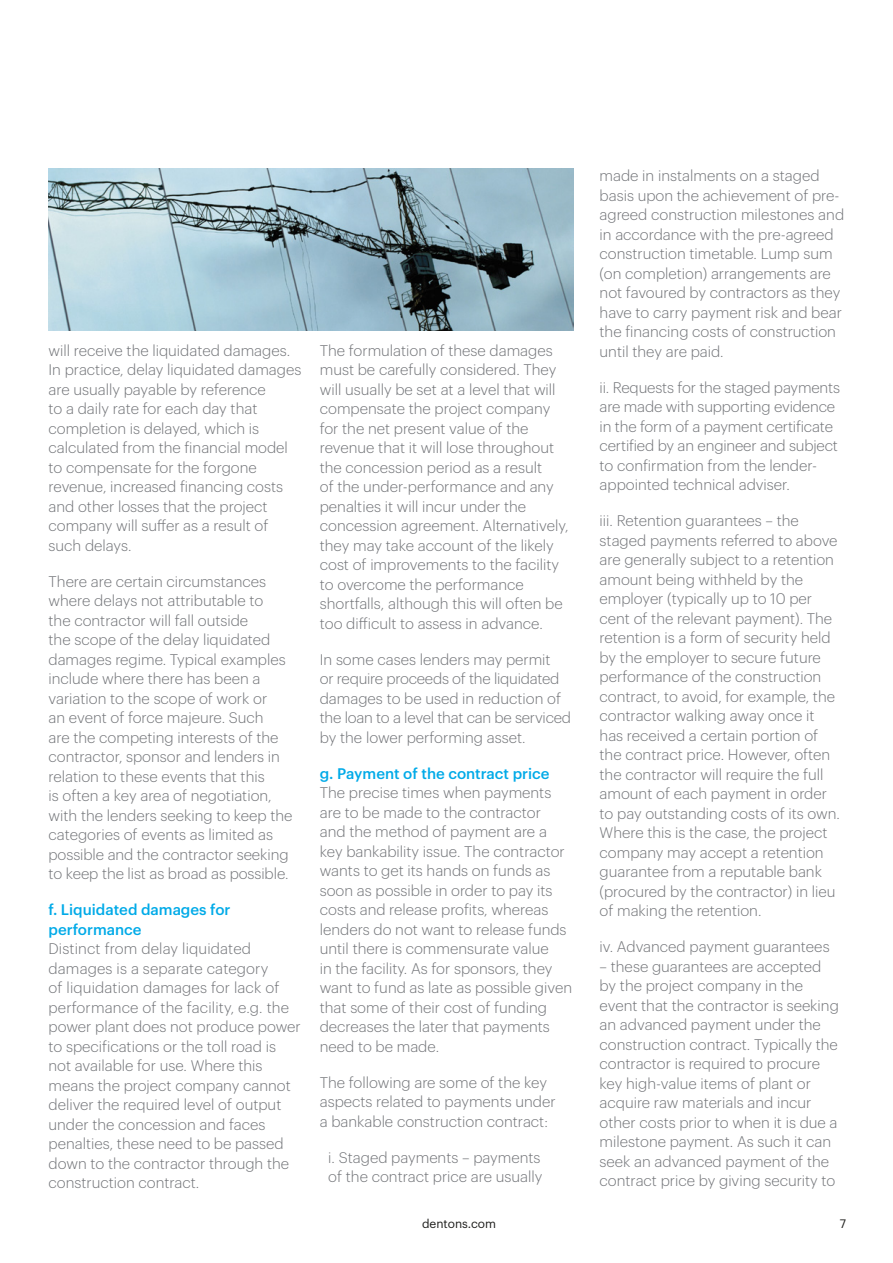
<style>
.page{position:relative;width:893px;height:1263px;background:#fff}
.page>*{position:absolute;margin:0;border:0;box-sizing:border-box;transform-origin:0 0}
.Body_copy{font:300 15px/19.5px "Dentons Sans";color:#717377}
._4th_level_bullet{font:300 15px/19.5px "Dentons Sans";color:#717377}
._3rd_level_bullet{font:300 15px/19.5px "Dentons Sans";color:#717377}
.t1{font:12px "Dentons Sans";color:#1d1d1b}
.s1{font-weight:500;color:#00aae8}
</style>
<div class="page">
<img style="left:49px;top:169px;width:524px;height:162px">
<p class="Body_copy" style="left:49px;top:339px;width:254px">will receive the liquidated damages.<br>In practice, delay liquidated damages are usually payable by reference<br>to a daily rate for each day that completion is delayed, which is calculated from the financial model to compensate for the forgone revenue, increased financing costs and other losses that the project company will suffer as a result of such delays.</p>
<p class="Body_copy" style="left:49px;top:570px;width:246px">There are certain circumstances where delays not attributable to<br>the contractor will fall outside<br>the scope of the delay liquidated damages regime. Typical examples include where there has been a variation to the scope of work or<br>an event of force majeure. Such<br>are the competing interests of the contractor, sponsor and lenders in relation to these events that this<br>is often a key area of negotiation, with the lenders seeking to keep the categories of events as limited as possible and the contractor seeking to keep the list as broad as possible.</p>
<p class="_3rd_level_bullet" style="left:49px;top:899px;width:254px"><span class="s1">f. Liquidated damages for performance<br></span>Distinct from delay liquidated damages is a separate category<br>of liquidation damages for lack of performance of the facility, e.g. the power plant does not produce power to specifications or the toll road is not available for use. Where this means the project company cannot deliver the required level of output under the concession and faces penalties, these need to be passed down to the contractor through the construction contract.</p>
<p class="Body_copy" style="left:320px;top:339px;width:250px">The formulation of these damages must be carefully considered. They will usually be set at a level that will compensate the project company for the net present value of the revenue that it will lose throughout the concession period as a result<br>of the under-performance and any penalties it will incur under the concession agreement. Alternatively, they may take account of the likely cost of improvements to the facility to overcome the performance shortfalls, although this will often be too difficult to assess in advance.</p>
<p class="Body_copy" style="left:320px;top:648px;width:253px">In some cases lenders may permit<br>or require proceeds of the liquidated damages to be used in reduction of the loan to a level that can be serviced by the lower performing asset.</p>
<p class="Body_copy" style="left:320px;top:762px;width:254px"><span class="s1">g. Payment of the contract price<br></span>The precise times when payments are to be made to the contractor<br>and the method of payment are a key bankability issue. The contractor wants to get its hands on funds as soon as possible in order to pay its costs and release profits, whereas lenders do not want to release funds until there is commensurate value<br>in the facility. As for sponsors, they want to fund as late as possible given that some of their cost of funding decreases the later that payments need to be made.</p>
<p class="Body_copy" style="left:320px;top:1071px;width:237px">The following are some of the key aspects related to payments under a bankable construction contract:</p>
<p class="_4th_level_bullet" style="left:328px;top:1146px;width:216px">i. Staged payments – payments of the contract price are usually</p>
<p class="_4th_level_bullet" style="left:600px;top:165px;width:246px">made in instalments on a staged basis upon the achievement of pre&shy;agreed construction milestones and in accordance with the pre-agreed construction timetable. Lump sum (on completion) arrangements are not favoured by contractors as they have to carry payment risk and bear the financing costs of construction until they are paid.</p>
<p class="_4th_level_bullet" style="left:600px;top:376px;width:242px">ii. Requests for the staged payments are made with supporting evidence in the form of a payment certificate certified by an engineer and subject to confirmation from the lender&shy;appointed technical adviser.</p>
<p class="_4th_level_bullet" style="left:600px;top:510px;width:242px">iii. Retention guarantees – the staged payments referred to above are generally subject to a retention amount being withheld by the employer (typically up to 10 per cent of the relevant payment). The retention is a form of security held by the employer to secure future performance of the construction contract, to avoid, for example, the contractor walking away once it has received a certain portion of the contract price. However, often the contractor will require the full amount of each payment in order to pay outstanding costs of its own.<br>Where this is the case, the project company may accept a retention guarantee from a reputable bank (procured by the contractor) in lieu of making the retention.</p>
<p class="_4th_level_bullet" style="left:600px;top:936px;width:232px">iv. Advanced payment guarantees</p>
<p class="_4th_level_bullet" style="left:600px;top:955px;width:241px">– these guarantees are accepted by the project company in the event that the contractor is seeking an advanced payment under the construction contract. Typically the contractor is required to procure key high-value items of plant or acquire raw materials and incur other costs prior to when it is due a milestone payment. As such it can seek an advanced payment of the contract price by giving security to</p>
<p class="t1" style="left:422px;top:1214px;width:76px">dentons.com</p>
<p class="t1" style="left:840px;top:1214px;width:8px">7</p>
</div>
